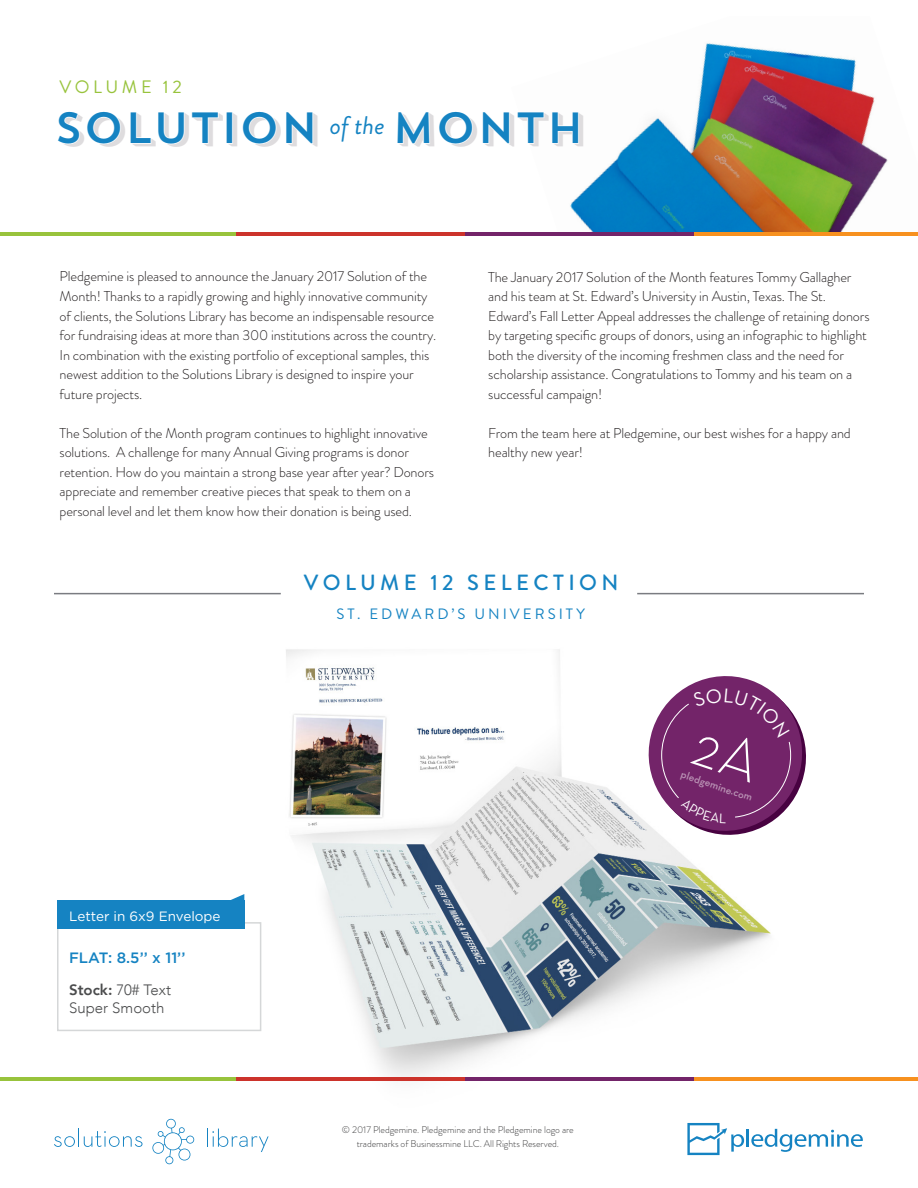
<style>
.page{position:relative;width:918px;height:1188px;background:#fff}
.page>*{position:absolute;margin:0;border:0;box-sizing:border-box;transform-origin:0 0}
.t1{font:43.5px "Trend Sans One";color:#1583c2}
.t2{font:italic 25.5px "Brandon Grotesque";color:#1583c2}
.t3{font:500 21.9px "Brandon Grotesque";letter-spacing:.2em;color:#1583c2}
.t4{font:18px "Brandon Grotesque";letter-spacing:.2em;color:#98c33c}
.t5{font:300 15px/18px "Avenir";color:#4b4c4d}
.t6{font:15px "Brandon Grotesque";letter-spacing:.2em;color:#1583c2}
.t7{font:500 15px "Gotham";color:#1583c2}
.t8{font:300 14.25px/19.5px "Brandon Grotesque";letter-spacing:-.01em;color:#231f20}
.t9{font:13.5px "Gotham";color:#fff}
.t10{font:600 10.8px "Neutraface Text";color:#b991b4}
.t11{font:300 9.75px/13.5px "Brandon Grotesque";letter-spacing:-.005em;color:#3e3e3f;text-align:center}
.s1{font-weight:800}
</style>
<div class="page">
<img style="left:245px;top:594px;width:565px;height:483px">
<img style="left:511px;top:43px;width:407px;height:190px">
<hr style="left:694px;top:233px;width:224px;height:3px;background:#f7911f">
<hr style="left:694px;top:1077px;width:224px;height:4px;background:#f7911f">
<hr style="left:0;top:233px;width:236px;height:3px;background:#98c33c">
<hr style="left:0;top:1077px;width:236px;height:4px;background:#98c33c">
<hr style="left:236px;top:233px;width:229px;height:3px;background:#cc332b">
<hr style="left:236px;top:1077px;width:229px;height:4px;background:#cc332b">
<hr style="left:465px;top:233px;width:229px;height:3px;background:#732469">
<hr style="left:465px;top:1077px;width:229px;height:4px;background:#732469">
<svg style="left:54px;top:1129px;width:88px;height:18px"></svg>
<svg style="left:207px;top:1129px;width:62px;height:23px"></svg>
<svg style="left:152px;top:1119px;width:42px;height:45px"></svg>
<hr style="left:746px;top:1129px;width:3px;height:18px;background:#1583c2">
<svg style="left:751px;top:1129px;width:112px;height:23px"></svg>
<svg style="left:687px;top:1123px;width:57px;height:32px"></svg>
<div style="left:57px;top:922px;width:204px;height:109px;border:2px solid #d5d7d8"></div>
<div style="left:58px;top:900px;width:187px;height:29px;background:#1583c2"></div>
<svg style="left:231px;top:894px;width:13px;height:6px"></svg>
<hr style="left:54px;top:593px;width:227px;height:1px;background:#7a7c81">
<hr style="left:637px;top:593px;width:227px;height:1px;background:#7a7c81">
<svg style="left:639px;top:666px;width:171px;height:178px"></svg>
<p class="t4" style="left:59px;top:74px;width:124px">VOLUME 12</p>
<h1 class="t1" style="left:54px;top:100px;width:266px">SOLUTION</h1>
<h1 class="t1" style="left:392px;top:100px;width:194px">MONTH</h1>
<h2 class="t2" style="left:330px;top:107px;width:56px">of the</h2>
<p class="t8" style="left:60px;top:266px;width:378px">Pledgemine is pleased to announce the January 2017 Solution of the Month! Thanks to a rapidly growing and highly innovative community of clients, the Solutions Library has become an indispensable resource for fundraising ideas at more than 300 institutions across the country.<br>In combination with the existing portfolio of exceptional samples, this newest addition to the Solutions Library is designed to inspire your future projects.</p>
<p class="t8" style="left:60px;top:423px;width:376px">The Solution of the Month program continues to highlight innovative solutions. A challenge for many Annual Giving programs is donor retention. How do you maintain a strong base year after year? Donors appreciate and remember creative pieces that speak to them on a personal level and let them know how their donation is being used.</p>
<p class="t8" style="left:488px;top:267px;width:383px">The January 2017 Solution of the Month features Tommy Gallagher and his team at St. Edward’s University in Austin, Texas. The St.<br>Edward’s Fall Letter Appeal addresses the challenge of retaining donors by targeting specific groups of donors, using an infographic to highlight both the diversity of the incoming freshmen class and the need for scholarship assistance. Congratulations to Tommy and his team on a successful campaign!</p>
<p class="t8" style="left:488px;top:423px;width:364px">From the team here at Pledgemine, our best wishes for a happy and healthy new year!</p>
<h3 class="t3" style="left:304px;top:567px;width:316px">VOLUME 12 SELECTION</h3>
<p class="t9" style="left:69px;top:907px;width:153px">Letter in 6x9 Envelope</p>
<p class="t7" style="left:69px;top:947px;width:118px">FLAT: 8.5’’ x 11’’</p>
<p class="t5" style="left:69px;top:981px;width:104px"><span class="s1">Stock:</span> 70# Text<br>Super Smooth</p>
<p class="t6" style="left:337px;top:604px;width:250px">ST. EDWARD’S UNIVERSITY</p>
<p class="t10" style="left:684px;top:767px;width:76px;rotate:19deg">pledgemine.com</p>
<p class="t11" style="left:342px;top:1123px;width:233px">© 2017 Pledgemine. Pledgemine and the Pledgemine logo are trademarks of Businessmine LLC. All Rights Reserved.</p>
</div>
